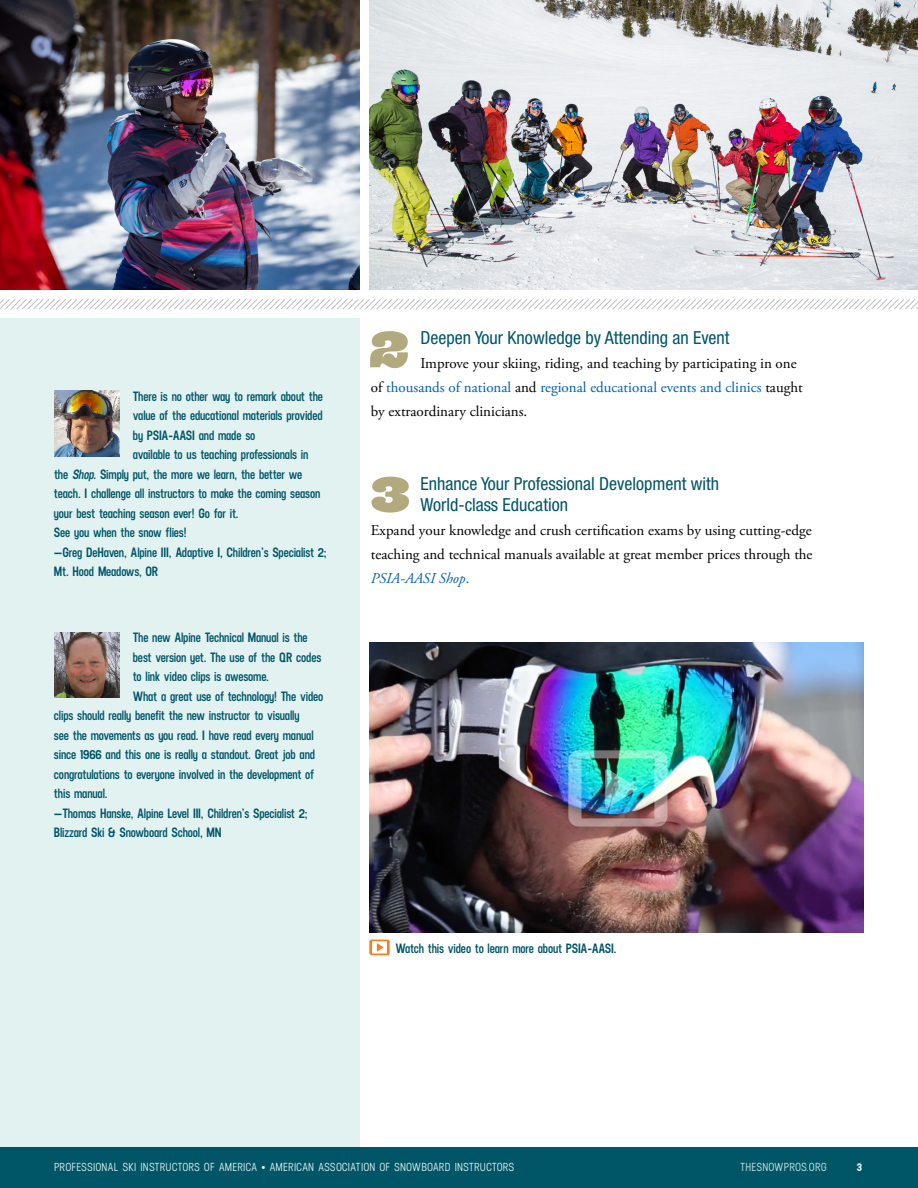
<style>
.page{position:relative;width:918px;height:1188px;background:#fff}
.page>*{position:absolute;margin:0;border:0;box-sizing:border-box;transform-origin:0 0}
.t1{font:condensed 18px/20.4px "Helvetica Neue LT Std";color:#005567}
.t2{font:15px/24px "Adobe Garamond Pro";color:#000}
.t3{font:600 13.5px "Neusa";letter-spacing:-.01em;color:#005567}
.t4{font:500 11.7px "Neusa";letter-spacing:.005em;color:#e1f2f1}
.t5{font:500 11.7px "Neusa";letter-spacing:.005em;color:#ceebea}
.t6{font:700 11.7px "Neusa";color:#daefee}
.s1{font-style:italic}
.s2{color:#0060a9}
.s3{font-style:italic;color:#0060a9}
</style>
<div class="page">
<svg style="left:0;top:299px;width:918px;height:11px"></svg>
<div style="left:0;top:319px;width:359px;height:830px;background:#e1f2f1"></div>
<div style="left:0;top:1148px;width:918px;height:40px;background:#005567"></div>
<img style="left:0;top:0;width:359px;height:290px">
<img style="left:370px;top:0;width:548px;height:290px">
<svg style="left:370px;top:331px;width:38px;height:37px"></svg>
<img style="left:370px;top:642px;width:493px;height:291px">
<svg style="left:369px;top:940px;width:21px;height:15px"></svg>
<img style="left:568px;top:750px;width:99px;height:77px">
<svg style="left:371px;top:477px;width:38px;height:36px"></svg>
<img style="left:54px;top:391px;width:65px;height:65px">
<img style="left:54px;top:632px;width:65px;height:66px">
<p class="t3" style="left:133px;top:387px;width:192px">There is no other way to remark about the</p>
<p class="t3" style="left:133px;top:407px;width:191px">value of the educational materials provided</p>
<p class="t3" style="left:133px;top:426px;width:124px">by PSIA-AASI and made so</p>
<p class="t3" style="left:133px;top:446px;width:177px">available to us teaching professionals in</p>
<p class="t3" style="left:54px;top:465px;width:250px">the <span class="s1">Shop</span>. Simply put, the more we learn, the better we</p>
<p class="t3" style="left:54px;top:485px;width:268px">teach. I challenge all instructors to make the coming season</p>
<p class="t3" style="left:54px;top:504px;width:186px">your best teaching season ever! Go for it.</p>
<p class="t3" style="left:54px;top:524px;width:134px">See you when the snow flies!</p>
<p class="t3" style="left:54px;top:543px;width:274px">—Greg DeHaven, Alpine III, Adaptive I, Children’s Specialist 2;</p>
<p class="t3" style="left:54px;top:563px;width:106px">Mt. Hood Meadows, OR</p>
<p class="t3" style="left:133px;top:629px;width:176px">The new Alpine Technical Manual is the</p>
<p class="t3" style="left:133px;top:648px;width:190px">best version yet. The use of the QR codes</p>
<p class="t3" style="left:133px;top:668px;width:138px">to link video clips is awesome.</p>
<p class="t3" style="left:133px;top:687px;width:192px">What a great use of technology! The video</p>
<p class="t3" style="left:54px;top:707px;width:247px">clips should really benefit the new instructor to visually</p>
<p class="t3" style="left:54px;top:726px;width:261px">see the movements as you read. I have read every manual</p>
<p class="t3" style="left:54px;top:746px;width:263px">since 1966 and this one is really a standout. Great job and</p>
<p class="t3" style="left:54px;top:765px;width:262px">congratulations to everyone involved in the development of</p>
<p class="t3" style="left:54px;top:785px;width:55px">this manual.</p>
<p class="t3" style="left:54px;top:804px;width:255px">—Thomas Hanske, Alpine Level III, Children’s Specialist 2;</p>
<p class="t3" style="left:54px;top:824px;width:169px">Blizzard Ski &amp; Snowboard School, MN</p>
<h1 class="t1" style="left:420px;top:327px;width:311px">Deepen Your Knowledge by Attending an Event</h1>
<p class="t2" style="left:371px;top:352px;width:433px;text-indent:50px">Improve your skiing, riding, and teaching by participating in one of <span class="s2">thousands of national</span> and <span class="s2">regional educational events and clinics</span> taught by extraordinary clinicians.</p>
<h1 class="t1" style="left:420px;top:474px;width:300px">Enhance Your Professional Development with<br>World-class Education</h1>
<p class="t2" style="left:371px;top:519px;width:443px;text-align:justify">Expand your knowledge and crush certification exams by using cutting-edge teaching and technical manuals available at great member prices through the <span class="s3">PSIA-AASI Shop</span><span class="s2">.</span></p>
<p class="t3" style="left:396px;top:939px;width:223px">Watch this video to learn more about PSIA-AASI.</p>
<p class="t4" style="left:54px;top:1160px;width:462px">PROFESSIONAL SKI INSTRUCTORS OF AMERICA • AMERICAN ASSOCIATION OF SNOWBOARD INSTRUCTORS</p>
<p class="t5" style="left:740px;top:1160px;width:88px">THESNOWPROS.ORG</p>
<p class="t6" style="left:857px;top:1159px;width:7px">3</p>
</div>
